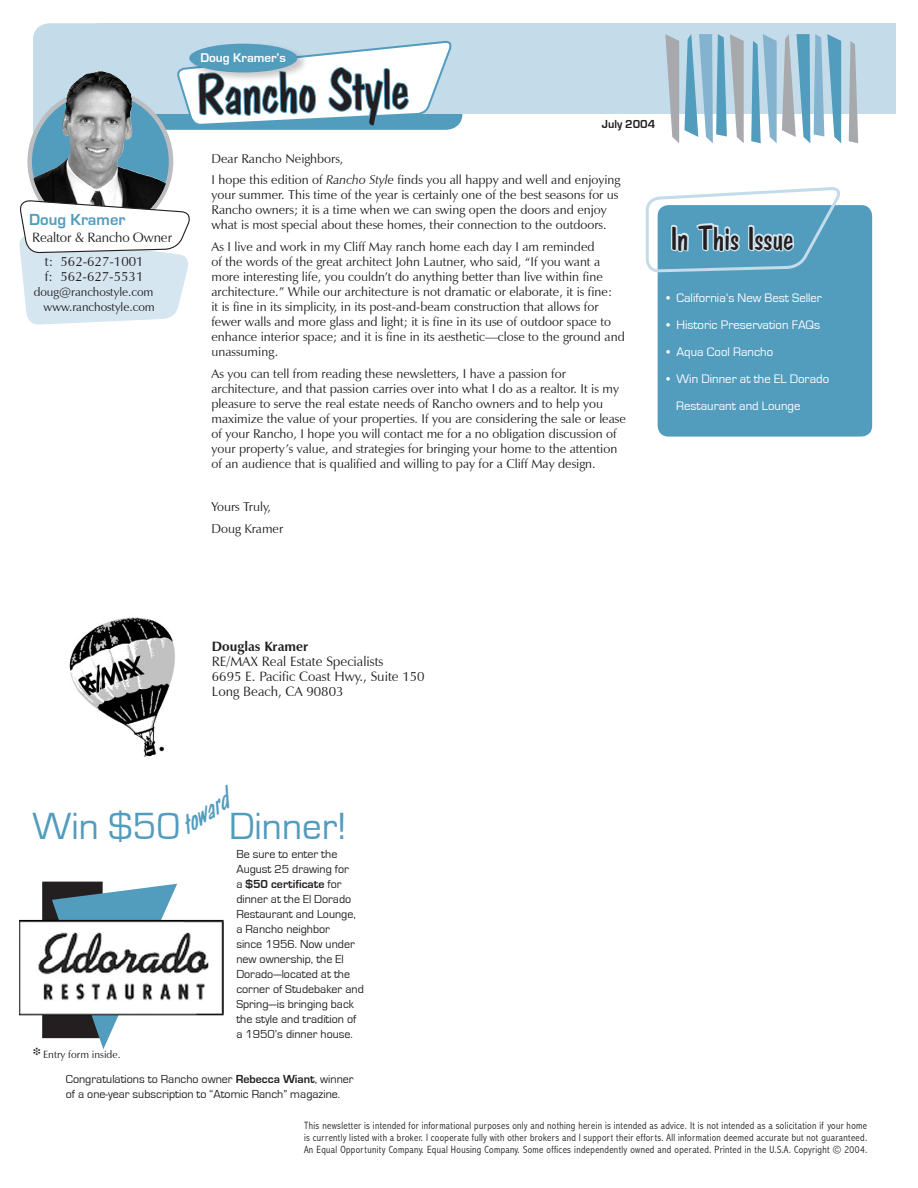
<style>
.page{position:relative;width:918px;height:1188px;background:#fff}
.page>*{position:absolute;margin:0;border:0;box-sizing:border-box;transform-origin:0 0}
.t1{font:56.4px "Franciscan";color:#231f20}
.t2{font:39px "Eurostile";color:#529cbe}
.t3{font:33px "Franciscan";color:#231f20}
.t4{font:italic 28.5px "Franciscan";color:#529cbe}
.t5{font:700 16.5px "Eurostile";color:#529cbe}
.t6{font:13.5px/15px "Zapf Humanist 601 BT";color:#231f20}
.t7{font:700 13.5px "Zapf Humanist 601 BT";color:#231f20}
.t8{font:700 13.05px "Eurostile";color:#fff}
.t9{font:12.75px/15px "Zapf Humanist 601 BT";color:#231f20}
.t10{font:12.75px/27px "Eurostile";color:#fff}
.t11{font:12px/15px "Eurostile";color:#231f20}
.t12{font:12px/15px "Zapf Humanist 601 BT";color:#231f20;text-align:right}
.t13{font:700 12px "Eurostile";color:#231f20}
.t14{font:300 condensed 10.5px/12px "Abadi";letter-spacing:.03em;color:#231f20;text-align:justify}
.t15{font:10.5px "Zapf Humanist 601 BT";color:#231f20}
.s1{font-style:italic}
.s2{font-weight:700}
</style>
<div class="page">
<div style="left:658px;top:205px;width:214px;height:232px;background:#529cbe"></div>
<div style="left:98px;top:23px;width:798px;height:91px;background:#c4dbe9"></div>
<svg style="left:665px;top:34px;width:79px;height:109px"></svg>
<svg style="left:849px;top:41px;width:9px;height:102px"></svg>
<svg style="left:751px;top:34px;width:90px;height:109px"></svg>
<svg style="left:645px;top:187px;width:198px;height:84px"></svg>
<img style="left:70px;top:617px;width:105px;height:140px">
<svg style="left:33px;top:23px;width:429px;height:124px"></svg>
<div style="left:188px;top:41px;width:121px;height:43px;background:#231f20;opacity:.25"></div>
<div style="left:189px;top:44px;width:108px;height:28px;background:#529cbe;border-radius:50%"></div>
<svg style="left:30px;top:91px;width:141px;height:141px;background:#748d98"></svg>
<div style="left:27px;top:89px;width:146px;height:145px;border:4px solid #bcbdc0;border-radius:50%"></div>
<img style="left:117px;top:80px;width:16px;height:91px">
<svg style="left:19px;top:200px;width:171px;height:125px"></svg>
<div style="left:42px;top:882px;width:61px;height:156px;background:#231f20"></div>
<svg style="left:52px;top:884px;width:125px;height:165px"></svg>
<img style="left:19px;top:920px;width:205px;height:96px">
<p class="t5" style="left:29px;top:211px;width:98px">Doug Kramer</p>
<p class="t6" style="left:32px;top:229px;width:141px">Realtor &amp; Rancho Owner</p>
<p class="t6" style="left:45px;top:254px;width:100px">t: 562-627-1001 f: 562-627-5531</p>
<p class="t12" style="left:34px;top:285px;width:123px">doug@ranchostyle.com www.ranchostyle.com</p>
<p class="t8" style="left:200px;top:51px;width:87px">Doug Kramer’s</p>
<h1 class="t1" style="left:196px;top:65px;width:213px;rotate:-2deg">Rancho Style</h1>
<p class="t13" style="left:602px;top:117px;width:55px">July 2004</p>
<p class="t9" style="left:211px;top:147px;width:410px;line-height:21.8px">Dear Rancho Neighbors,<br>I hope this edition of <span class="s1">Rancho Style</span> finds you all happy and well and enjoying</p>
<p class="t9" style="left:211px;top:187px;width:409px">your summer. This time of the year is certainly one of the best seasons for us<br>Rancho owners; it is a time when we can swing open the doors and enjoy what is most special about these homes, their connection to the outdoors.</p>
<p class="t9" style="left:211px;top:239px;width:415px">As I live and work in my Cliff May ranch home each day I am reminded<br>of the words of the great architect John Lautner, who said, “If you want a more interesting life, you couldn’t do anything better than live within fine architecture.” While our architecture is not dramatic or elaborate, it is fine:<br>it is fine in its simplicity, in its post-and-beam construction that allows for fewer walls and more glass and light; it is fine in its use of outdoor space to enhance interior space; and it is fine in its aesthetic—close to the ground and unassuming.</p>
<p class="t9" style="left:211px;top:366px;width:416px">As you can tell from reading these newsletters, I have a passion for architecture, and that passion carries over into what I do as a realtor. It is my pleasure to serve the real estate needs of Rancho owners and to help you maximize the value of your properties. If you are considering the sale or lease of your Rancho, I hope you will contact me for a no obligation discussion of your property’s value, and strategies for bringing your home to the attention of an audience that is qualified and willing to pay for a Cliff May design.</p>
<p class="t9" style="left:211px;top:496px;width:73px;line-height:21.8px">Yours Truly,<br>Doug Kramer</p>
<h3 class="t3" style="left:671px;top:220px;width:124px">In This Issue</h3>
<p class="t10" style="left:667px;top:285px;width:157px">• California’s New Best Seller</p>
<p class="t10" style="left:667px;top:312px;width:155px">• Historic Preservation FAQs</p>
<p class="t10" style="left:667px;top:339px;width:108px">• Aqua Cool Rancho</p>
<p class="t10" style="left:676px;top:366px;width:154px;text-indent:-10px">• Win Dinner at the EL Dorado<br>Restaurant and Lounge</p>
<p class="t7" style="left:212px;top:638px;width:98px">Douglas Kramer</p>
<p class="t6" style="left:212px;top:654px;width:214px">RE/MAX Real Estate Specialists<br>6695 E. Pacific Coast Hwy., Suite 150<br>Long Beach, CA 90803</p>
<h3 class="t4" style="left:172px;top:815px;width:54px;rotate:-34deg">toward</h3>
<h2 class="t2" style="left:32px;top:805px;width:316px">Win $50 Dinner!</h2>
<p class="t11" style="left:236px;top:847px;width:129px">Be sure to enter the<br>August 25 drawing for<br>a <span class="s2">$50 certificate</span> for dinner at the El Dorado<br>Restaurant and Lounge, a Rancho neighbor<br>since 1956. Now under new ownership, the El<br>Dorado—located at the corner of Studebaker and<br>Spring—is bringing back the style and tradition of a 1950’s dinner house.</p>
<p class="t11" style="left:66px;top:1072px;width:289px">Congratulations to Rancho owner <span class="s2">Rebecca Wiant</span>, winner of a one-year subscription to “Atomic Ranch” magazine.</p>
<p class="t15" style="left:33px;top:1048px;width:89px">❉ Entry form inside.</p>
<p class="t14" style="left:304px;top:1119px;width:565px">This newsletter is intended for informational purposes only and nothing herein is intended as advice. It is not intended as a solicitation if your home is currently listed with a broker. I cooperate fully with other brokers and I support their efforts. All information deemed accurate but not guaranteed.<br>An Equal Opportunity Company. Equal Housing Company. Some offices independently owned and operated. Printed in the U.S.A. Copyright © 2004.</p>
</div>
